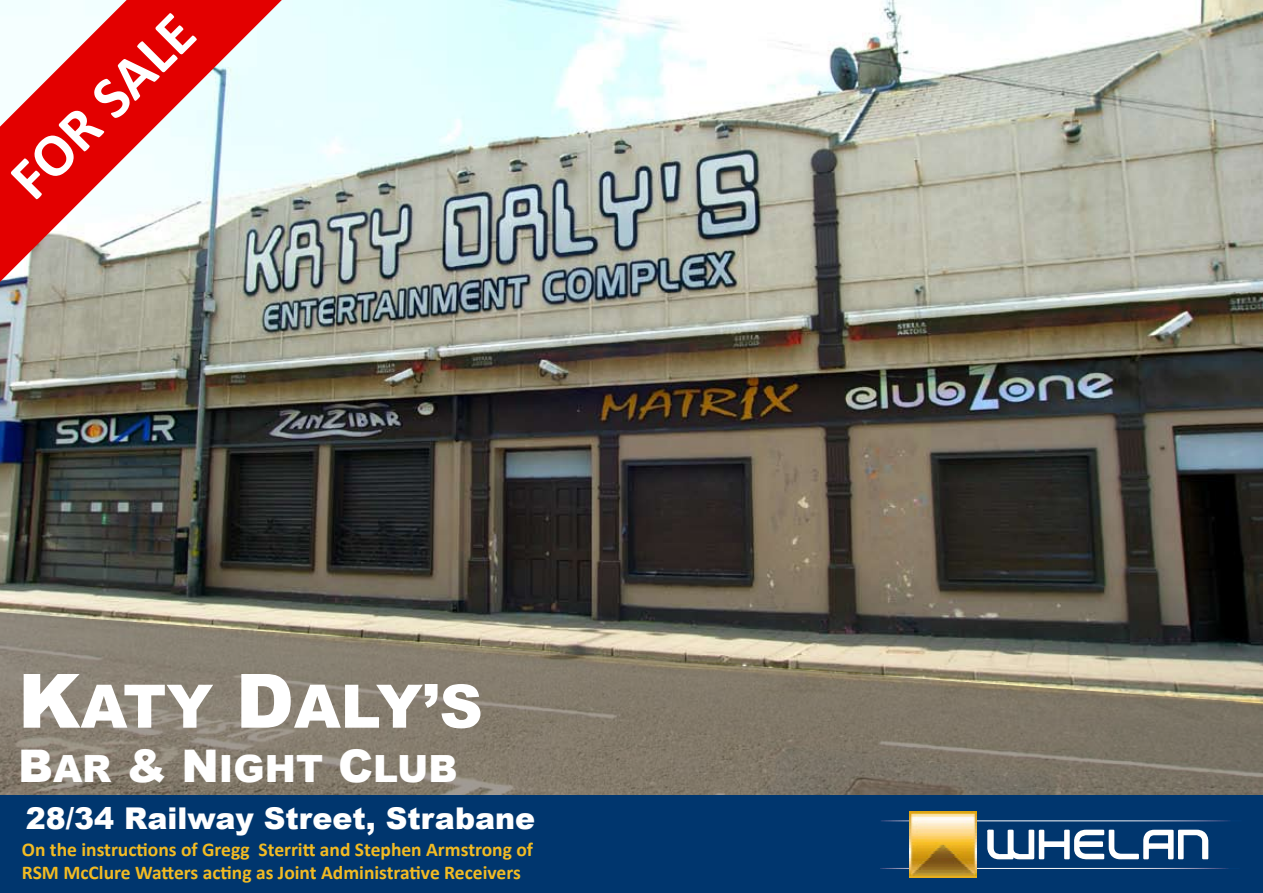
<style>
.page{position:relative;width:1263px;height:893px;background:#fff}
.page>*{position:absolute;margin:0;border:0;box-sizing:border-box;transform-origin:0 0}
.t1{font:900 60px "Arial";letter-spacing:-.035em;color:#fff}
.t2{font:700 60px "Calibri";color:#fff}
.t3{font:900 37.5px "Arial";color:#fff}
.t4{font:900 30px "Arial";color:#fff}
.t5{font:700 19.5px/23.4px "Calibri";color:#f2bb23}
.s1{font-size:75px}
.s2{font-size:45px}
</style>
<div class="page">
<img style="left:0;top:0;width:1263px;height:596px">
<svg style="left:0;top:0;width:447px;height:306px"></svg>
<svg style="left:0;top:596px;width:1263px;height:199px;background:#837b6d"></svg>
<div style="left:0;top:795px;width:1263px;height:98px;background:#00366e"></div>
<hr style="left:881px;top:868px;width:358px;height:1px;background:#fff">
<hr style="left:881px;top:820px;width:360px;height:1px;background:#fff">
<img style="left:910px;top:811px;width:66px;height:67px">
<svg style="left:987px;top:829px;width:221px;height:31px"></svg>
<h1 class="t2" style="left:-6px;top:162px;width:235px;rotate:-45deg">FOR SALE</h1>
<h1 class="t1" style="left:18px;top:663px;width:466px"><span class="s1">K</span>ATY <span class="s1">D</span>ALY’S</h1>
<h2 class="t3" style="left:18px;top:741px;width:441px"><span class="s2">B</span>AR <span class="s2">&amp; N</span>IGHT <span class="s2">C</span>LUB</h2>
<h3 class="t4" style="left:26px;top:796px;width:511px">28/34 Railway Street, Strabane</h3>
<p class="t5" style="left:22px;top:836px;width:513px">On the instructions of Gregg Sterritt and Stephen Armstrong of<br>RSM McClure Watters acting as Joint Administrative Receivers</p>
</div>
